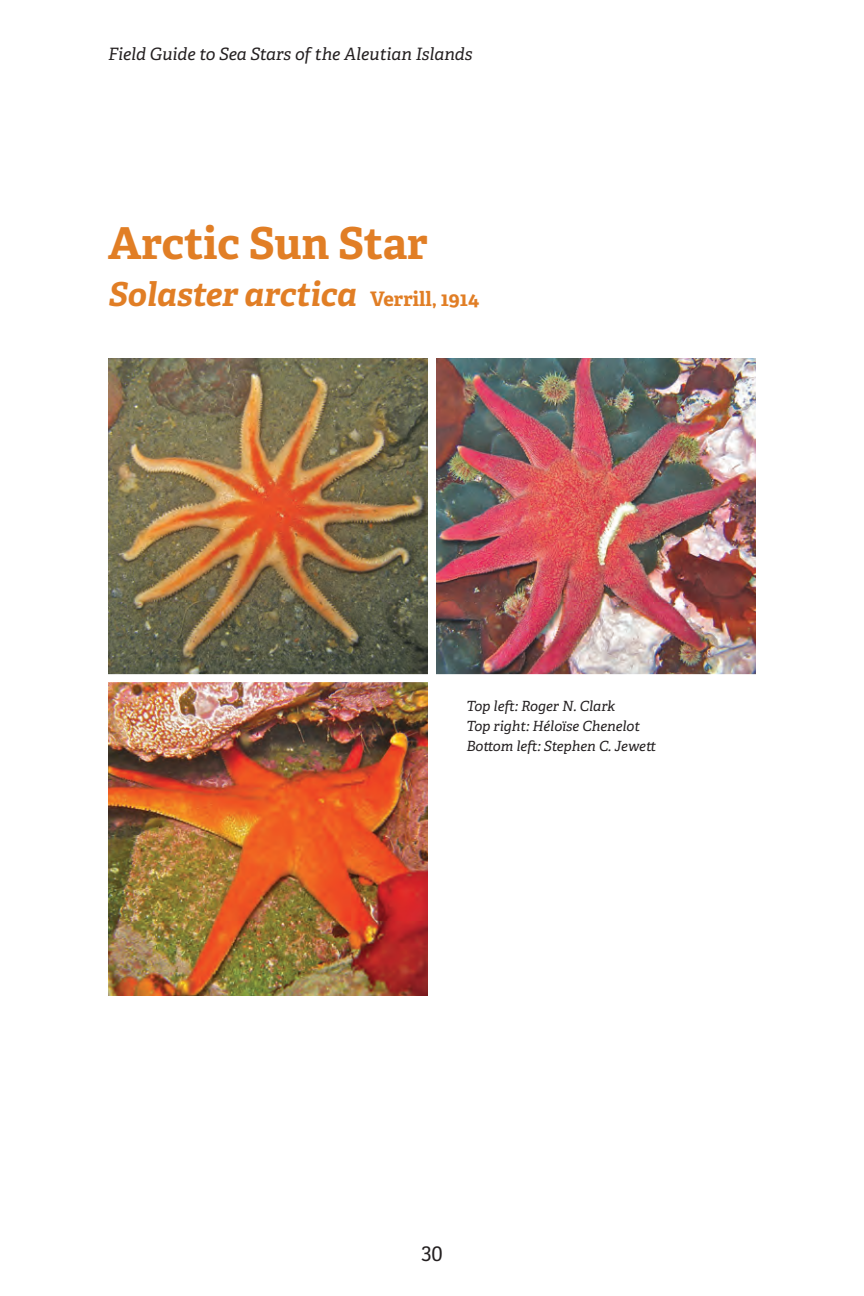
<style>
.page{position:relative;width:864px;height:1296px;background:#fff}
.page>*{position:absolute;margin:0;border:0;box-sizing:border-box;transform-origin:0 0}
.Valvatida_Common_Nam{font:700 44px "Adelle";color:#e17e25}
.Valvatida_Scientific{font:italic 700 33px "Adelle";color:#e17e25}
.t1{font:20px "Adelle";color:#231f20}
.t2{font:italic 17px "Adelle";color:#231f20}
.Photo_credit{font:italic 14px "Adelle";color:#231f20}
.s1{font-style:normal;font-size:20px}
</style>
<div class="page">
<img style="left:108px;top:358px;width:648px;height:316px">
<img style="left:108px;top:682px;width:320px;height:313px">
<div style="left:428px;top:350px;width:8px;height:682px;background:#fff"></div>
<p class="t2" style="left:108px;top:42px;width:366px">Field Guide to Sea Stars of the Aleutian Islands</p>
<p class="Valvatida_Common_Nam" style="left:108px;top:212px;width:322px">Arctic Sun Star</p>
<p class="Valvatida_Scientific" style="left:108px;top:270px;width:373px">Solaster arctica <span class="s1">Verrill, 1914</span></p>
<p class="Photo_credit" style="left:467px;top:696px;width:150px">Top left: Roger N. Clark</p>
<p class="Photo_credit" style="left:467px;top:716px;width:175px">Top right: Héloïse Chenelot</p>
<p class="Photo_credit" style="left:467px;top:736px;width:191px">Bottom left: Stephen C. Jewett</p>
<h3 class="t1" style="left:421px;top:1239px;width:23px">30</h3>
</div>
